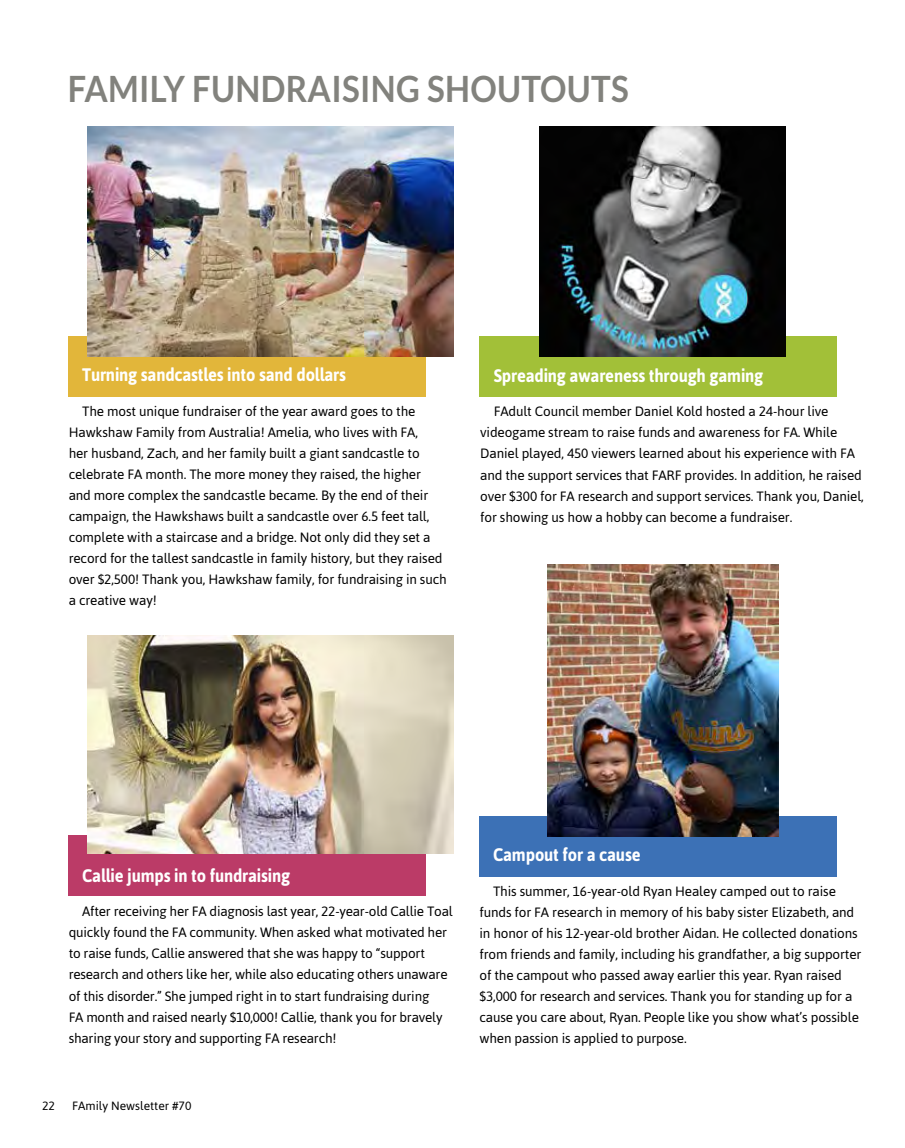
<style>
.page{position:relative;width:905px;height:1148px;background:#fff}
.page>*{position:absolute;margin:0;border:0;box-sizing:border-box;transform-origin:0 0}
.t1{font:700 36.3px "Lato";letter-spacing:.01em;color:#82827d;scale:.91 1}
.t2{font:700 18.15px "Asap";letter-spacing:-.01em;color:#fff;scale:.91 1}
.t3{font:13.5px/21px "Asap";letter-spacing:-.01em;color:#000}
.t4{font:12px "Asap";color:#000}
</style>
<div class="page">
<div style="left:479px;top:816px;width:358px;height:61px;background:#3c71b6"></div>
<img style="left:547px;top:565px;width:231px;height:271px">
<div style="left:68px;top:336px;width:358px;height:61px;background:#e2b63a"></div>
<img style="left:87px;top:127px;width:366px;height:229px">
<div style="left:479px;top:336px;width:357px;height:61px;background:#a2c038"></div>
<img style="left:539px;top:127px;width:246px;height:229px">
<div style="left:68px;top:835px;width:358px;height:60px;background:#bb3b67"></div>
<img style="left:87px;top:635px;width:366px;height:218px">
<h1 class="t1" style="left:68px;top:68px;width:618px">FAMILY FUNDRAISING SHOUTOUTS</h1>
<h2 class="t2" style="left:82px;top:362px;width:291px">Turning sandcastles into sand dollars</h2>
<p class="t3" style="left:69px;top:400px;width:379px;text-indent:14px">The most unique fundraiser of the year award goes to the Hawkshaw Family from Australia! Amelia, who lives with FA,<br>her husband, Zach, and her family built a giant sandcastle to celebrate FA month. The more money they raised, the higher<br>and more complex the sandcastle became. By the end of their campaign, the Hawkshaws built a sandcastle over 6.5 feet tall, complete with a staircase and a bridge. Not only did they set a record for the tallest sandcastle in family history, but they raised over $2,500! Thank you, Hawkshaw family, for fundraising in such a creative way!</p>
<h2 class="t2" style="left:493px;top:363px;width:298px">Spreading awareness through gaming</h2>
<p class="t3" style="left:480px;top:401px;width:385px;text-indent:14px">FAdult Council member Daniel Kold hosted a 24-hour live videogame stream to raise funds and awareness for FA. While Daniel played, 450 viewers learned about his experience with FA and the support services that FARF provides. In addition, he raised over $300 for FA research and support services. Thank you, Daniel, for showing us how a hobby can become a fundraiser.</p>
<h2 class="t2" style="left:82px;top:863px;width:230px">Callie jumps in to fundraising</h2>
<p class="t3" style="left:69px;top:900px;width:386px;text-indent:14px">After receiving her FA diagnosis last year, 22-year-old Callie Toal quickly found the FA community. When asked what motivated her to raise funds, Callie answered that she was happy to “support research and others like her, while also educating others unaware of this disorder.” She jumped right in to start fundraising during<br>FA month and raised nearly $10,000! Callie, thank you for bravely sharing your story and supporting FA research!</p>
<p class="t4" style="left:42px;top:1097px;width:14px">22</p>
<p class="t4" style="left:72px;top:1097px;width:121px">FAmily Newsletter #70</p>
<h2 class="t2" style="left:493px;top:842px;width:164px">Campout for a cause</h2>
<p class="t3" style="left:479px;top:880px;width:383px;text-indent:14px">This summer, 16-year-old Ryan Healey camped out to raise funds for FA research in memory of his baby sister Elizabeth, and in honor of his 12-year-old brother Aidan. He collected donations from friends and family, including his grandfather, a big supporter of the campout who passed away earlier this year. Ryan raised $3,000 for research and services. Thank you for standing up for a cause you care about, Ryan. People like you show what’s possible when passion is applied to purpose.</p>
</div>
